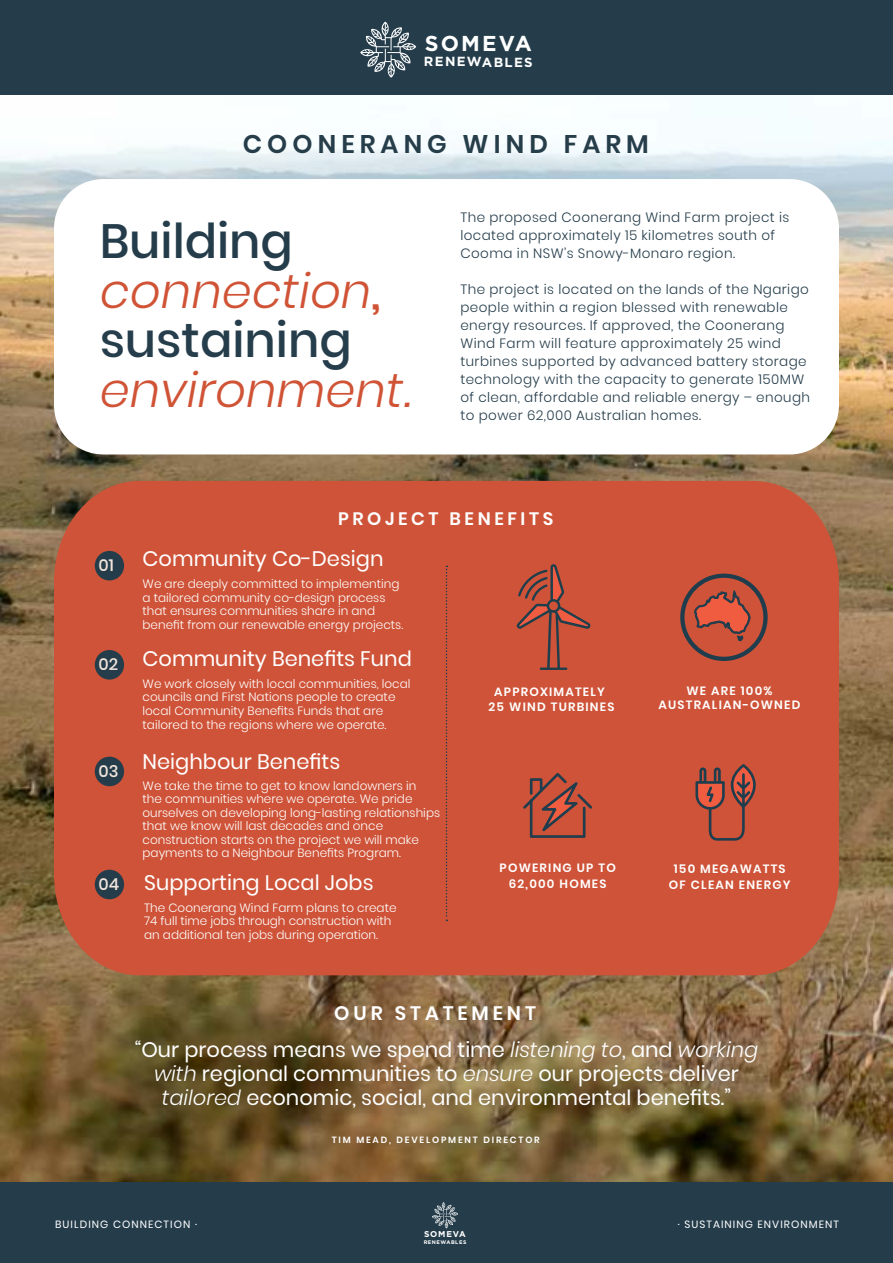
<style>
.page{position:relative;width:893px;height:1263px;background:#253d4b}
.page>*{position:absolute;margin:0;border:0;box-sizing:border-box;transform-origin:0 0}
.t1{font:italic 300 48px/49.5px "Poppins";color:#d05336}
.t2{font:600 25.5px "Poppins";letter-spacing:.2em;color:#263d4a}
.t3{font:700 21.6px "Gotham";letter-spacing:.095em;color:#fff}
.t4{font:21px "Poppins";color:#fff}
.t5{font:20.85px/23.7px "Poppins";color:#fff;text-align:center}
.t6{font:600 19.5px "Poppins";letter-spacing:.2em;color:#fff}
.t7{font:600 18px "Poppins";letter-spacing:.2em;color:#fff}
.t8{font:500 16.5px "Poppins";color:#f1e4db}
.t9{font:300 13.5px/18px "Poppins";letter-spacing:.03em;color:#253d4b}
.t10{font:700 13.2px "Gotham";letter-spacing:.095em;color:#fff}
.t11{font:300 12px/13.5px "Poppins";color:#fff}
.t12{font:600 12px/15.8px "Poppins";letter-spacing:.1em;color:#fff;text-align:center}
.t13{font:10.5px "Poppins";letter-spacing:.1em;color:#fff}
.t14{font:600 9px "Poppins";letter-spacing:.2em;color:#fff}
.t15{font:700 8.4px "Gotham";letter-spacing:.1em;color:#fff}
.t16{font:700 5.25px "Gotham";letter-spacing:.1em;color:#fff}
.s1{font-weight:500;font-style:normal;color:#253d4b}
.s2{font-weight:500;font-style:normal}
.s3{font-weight:500;font-style:normal;color:#263d4b}
.s4{font-weight:300;font-style:italic}
</style>
<div class="page">
<img style="left:0;top:96px;width:892px;height:1086px">
<div style="left:54px;top:481px;width:785px;height:494px;background:#ce5338"></div>
<svg style="left:446px;top:566px;width:1px;height:355px"></svg>
<div style="left:339px;top:1116px;width:241px;height:42px;background:#000;opacity:.75"></div>
<svg style="left:516px;top:564px;width:75px;height:106px;background:#b6503b"></svg>
<svg style="left:695px;top:764px;width:61px;height:77px"></svg>
<svg style="left:523px;top:773px;width:69px;height:65px"></svg>
<svg style="left:680px;top:574px;width:88px;height:87px"></svg>
<div style="left:54px;top:179px;width:785px;height:275px;background:#fff;border-radius:49px"></div>
<svg style="left:432px;top:1202px;width:26px;height:26px"></svg>
<svg style="left:360px;top:22px;width:56px;height:56px"></svg>
<div style="left:95px;top:650px;width:29px;height:30px;background:#253d4b;border-radius:50%"></div>
<div style="left:95px;top:551px;width:29px;height:29px;background:#253d4b;border-radius:50%"></div>
<div style="left:95px;top:757px;width:29px;height:29px;background:#253d4b;border-radius:50%"></div>
<div style="left:95px;top:870px;width:29px;height:29px;background:#253d4b;border-radius:50%"></div>
<h3 class="t3" style="left:425px;top:29px;width:109px">SOMEVA</h3>
<p class="t10" style="left:424px;top:53px;width:110px">RENEWABLES</p>
<h2 class="t2" style="left:243px;top:130px;width:408px">COONERANG WIND FARM</h2>
<h1 class="t1" style="left:100px;top:217px;width:282px"><span class="s1">Building </span>connection<span class="s2">, </span><span class="s3">sustaining</span></h1>
<h1 class="t1" style="left:100px;top:365px;width:312px">environment.</h1>
<p class="t9" style="left:460px;top:208px;width:330px">The proposed Coonerang Wind Farm project is located approximately 15 kilometres south of<br>Cooma in NSW’s Snowy-Monaro region.</p>
<p class="t9" style="left:460px;top:280px;width:351px">The project is located on the lands of the Ngarigo people within a region blessed with renewable energy resources. If approved, the Coonerang Wind Farm will feature approximately 25 wind turbines supported by advanced battery storage technology with the capacity to generate 150MW of clean, affordable and reliable energy – enough to power 62,000 Australian homes.</p>
<h3 class="t8" style="left:99px;top:556px;width:17px">01</h3>
<h3 class="t8" style="left:99px;top:655px;width:21px">02</h3>
<h3 class="t8" style="left:99px;top:761px;width:22px">03</h3>
<h3 class="t8" style="left:99px;top:874px;width:22px">04</h3>
<h3 class="t7" style="left:338px;top:509px;width:217px">PROJECT BENEFITS</h3>
<h3 class="t4" style="left:143px;top:547px;width:242px">Community Co-Design</h3>
<p class="t11" style="left:143px;top:577px;width:262px">We are deeply committed to implementing a tailored community co-design process that ensures communities share in and benefit from our renewable energy projects.</p>
<h3 class="t4" style="left:143px;top:646px;width:271px">Community Benefits Fund</h3>
<p class="t11" style="left:143px;top:677px;width:269px">We work closely with local communities, local councils and First Nations people to create local Community Benefits Funds that are tailored to the regions where we operate.</p>
<h3 class="t4" style="left:143px;top:750px;width:199px">Neighbour Benefits</h3>
<p class="t11" style="left:143px;top:779px;width:299px">We take the time to get to know landowners in<br>the communities where we operate. We pride ourselves on developing long-lasting relationships that we know will last decades and once construction starts on the project we will make payments to a Neighbour Benefits Program.</p>
<h3 class="t4" style="left:144px;top:870px;width:231px">Supporting Local Jobs</h3>
<p class="t11" style="left:144px;top:901px;width:254px">The Coonerang Wind Farm plans to create<br>74 full time jobs through construction with an additional ten jobs during operation.</p>
<p class="t12" style="left:489px;top:684px;width:127px">APPROXIMATELY<br>25 WIND TURBINES</p>
<p class="t12" style="left:500px;top:860px;width:118px">POWERING UP TO<br>62,000 HOMES</p>
<p class="t12" style="left:658px;top:684px;width:143px;line-height:13.5px">WE ARE 100%<br>AUSTRALIAN-OWNED</p>
<p class="t12" style="left:669px;top:861px;width:123px">150 MEGAWATTS<br>OF CLEAN ENERGY</p>
<h3 class="t6" style="left:334px;top:1002px;width:203px">OUR STATEMENT</h3>
<h3 class="t5" style="left:135px;top:1038px;width:625px">“Our process means we spend time <span class="s4">listening to</span>, and <span class="s4">working with</span> regional communities to <span class="s4">ensure</span> our projects deliver <span class="s4">tailored</span> economic, social, and environmental benefits.”</h3>
<p class="t14" style="left:332px;top:1134px;width:210px">TIM MEAD, DEVELOPMENT DIRECTOR</p>
<p class="t13" style="left:55px;top:1218px;width:143px">BUILDING CONNECTION ·</p>
<p class="t13" style="left:678px;top:1218px;width:163px">· SUSTAINING ENVIRONMENT</p>
<p class="t15" style="left:424px;top:1229px;width:43px">SOMEVA</p>
<p class="t16" style="left:424px;top:1238px;width:44px">RENEWABLES</p>
</div>
